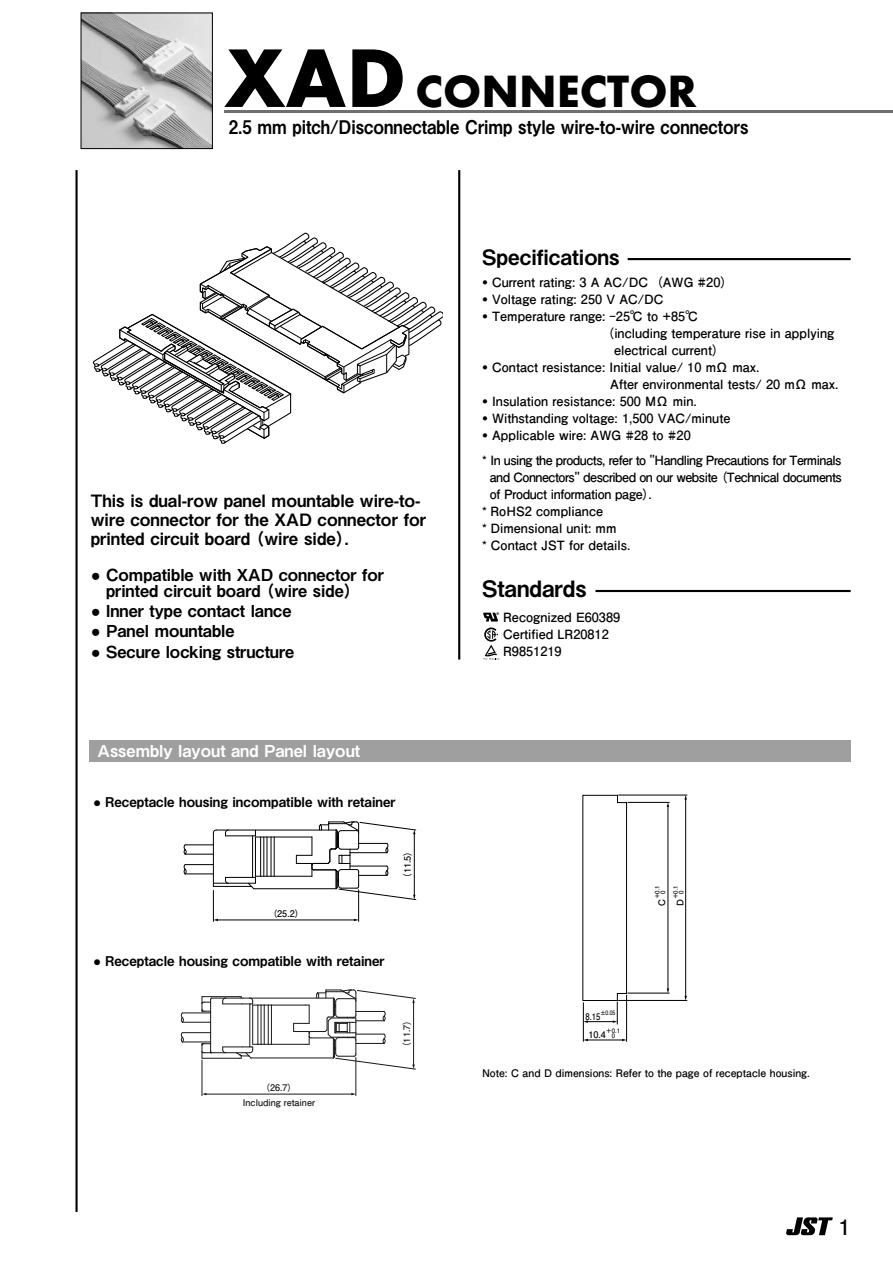
<style>
.page{position:relative;width:893px;height:1263px;background:#fff}
.page>*{position:absolute;margin:0;border:0;box-sizing:border-box;transform-origin:0 0}
.t1{font:700 46.95px "Futura PT";color:#000}
.t2{font:22.5px "Midashi Go Pr 6 N MB31";color:#000}
.t3{font:700 21.3px "Futo Go B101 Pr 6 N";color:#000}
.t4{font:21px "Midashi Go Pr 6 N MB31";color:#000}
.t5{font:18.75px "Midashi Go Pr 6 N MB31";color:#000;scale:.9 1}
.t6{font:16.95px/19.2px "Midashi Go Pr 6 N MB31";color:#000}
.t7{font:16.5px/16.4px "Midashi Go Pr 6 N MB31";color:#000}
.t8{font:16.5px "Midashi Go Pr 6 N MB31";color:#fff}
.t9{font:13.5px "Midashi Go Pr 6 N MB31";color:#000}
.t10{font:700 12.75px/17px "Futo Go B101 Pr 6 N";color:#000}
.t11{font:700 12.75px/24.5px "Futo Go B101 Pr 6 N";letter-spacing:-.04em;color:#000}
.t12{font:700 12.75px "Futo Go B101 Pr 6 N";letter-spacing:-.025em;color:#000}
.t13{font:700 10.5px "Futo Go B101 Pr 6 N";color:#000}
.t14{font:700 9.15px/15.1px "Futo Go B101 Pr 6 N";color:#191919;text-align:center}
.t15{font:700 9.15px "Futo Go B101 Pr 6 N";color:#000}
.t16{font:700 9.15px "Futo Go B101 Pr 6 N";color:#000;scale:.84 1}
.t17{font:700 9px "Futo Go B101 Pr 6 N";color:#000}
.t18{font:700 9px "Futo Go B101 Pr 6 N";color:#191919}
.t19{font:700 6px/5.7px "Futo Go B101 Pr 6 N";color:#000;text-align:center}
.t20{font:700 6px "Futo Go B101 Pr 6 N";color:#000;scale:.84 1}
.t21{font:700 3.75px "Arial";color:#000}
.s1{font-size:86.25px}
.s2{font-family:"Arial";font-weight:700}
.s3{font-family:"Midashi Go Pr 6 N MB31";font-weight:400}
</style>
<div class="page">
<svg style="left:786px;top:1217px;width:47px;height:18px"></svg>
<svg style="left:81px;top:13px;width:132px;height:136px;background:#b2b2b2"></svg>
<svg style="left:93px;top:232px;width:349px;height:212px"></svg>
<hr style="left:458px;top:170px;width:2px;height:489px;background:#000">
<svg style="left:483px;top:258px;width:367px;height:401px"></svg>
<hr style="left:75px;top:170px;width:3px;height:1042px;background:#000">
<hr style="left:213px;top:890px;width:1px;height:31px;background:#000">
<hr style="left:358px;top:890px;width:1px;height:31px;background:#000">
<hr style="left:217px;top:920px;width:138px;height:1px;background:#000">
<svg style="left:184px;top:844px;width:29px;height:11px"></svg>
<svg style="left:184px;top:863px;width:29px;height:12px"></svg>
<hr style="left:216px;top:830px;width:120px;height:1px;background:#000">
<hr style="left:213px;top:833px;width:1px;height:53px;background:#000">
<hr style="left:254px;top:888px;width:82px;height:1px;background:#000">
<hr style="left:225px;top:877px;width:30px;height:1px;background:#000">
<hr style="left:255px;top:876px;width:57px;height:1px;background:#000">
<hr style="left:252px;top:836px;width:1px;height:41px;background:#000">
<hr style="left:255px;top:837px;width:1px;height:39px;background:#000">
<hr style="left:274px;top:837px;width:1px;height:39px;background:#000">
<hr style="left:271px;top:837px;width:1px;height:39px;background:#000">
<hr style="left:267px;top:837px;width:1px;height:39px;background:#000">
<hr style="left:263px;top:837px;width:1px;height:39px;background:#000">
<hr style="left:260px;top:837px;width:1px;height:39px;background:#000">
<hr style="left:255px;top:837px;width:57px;height:1px;background:#000">
<hr style="left:225px;top:835px;width:30px;height:1px;background:#000">
<svg style="left:247px;top:877px;width:9px;height:13px"></svg>
<hr style="left:213px;top:883px;width:42px;height:1px;background:#000">
<svg style="left:225px;top:877px;width:4px;height:7px"></svg>
<svg style="left:225px;top:829px;width:4px;height:7px"></svg>
<hr style="left:213px;top:886px;width:38px;height:1px;background:#000">
<svg style="left:296px;top:821px;width:120px;height:79px"></svg>
<hr style="left:618px;top:795px;width:69px;height:1px;background:#000">
<hr style="left:618px;top:1000px;width:69px;height:1px;background:#000">
<hr style="left:583px;top:1002px;width:1px;height:40px;background:#000">
<hr style="left:626px;top:995px;width:1px;height:47px;background:#000">
<hr style="left:685px;top:799px;width:1px;height:198px;background:#000">
<hr style="left:628px;top:802px;width:42px;height:1px;background:#000">
<hr style="left:628px;top:993px;width:42px;height:1px;background:#000">
<hr style="left:668px;top:806px;width:1px;height:183px;background:#000">
<svg style="left:582px;top:794px;width:45px;height:230px"></svg>
<hr style="left:587px;top:1040px;width:36px;height:1px;background:#000">
<svg style="left:483px;top:627px;width:16px;height:33px"></svg>
<svg style="left:483px;top:613px;width:15px;height:8px"></svg>
<hr style="left:224px;top:110px;width:669px;height:3px;background:#707070">
<hr style="left:202px;top:1060px;width:1px;height:35px;background:#191919">
<hr style="left:356px;top:1057px;width:1px;height:38px;background:#191919">
<hr style="left:206px;top:1094px;width:146px;height:1px;background:#191919">
<hr style="left:271px;top:1044px;width:34px;height:1px;background:#191919">
<hr style="left:271px;top:1005px;width:1px;height:39px;background:#191919">
<hr style="left:271px;top:1005px;width:34px;height:1px;background:#191919">
<hr style="left:268px;top:1005px;width:1px;height:39px;background:#191919">
<hr style="left:264px;top:1005px;width:1px;height:39px;background:#191919">
<hr style="left:261px;top:1005px;width:1px;height:39px;background:#191919">
<hr style="left:257px;top:1005px;width:1px;height:39px;background:#191919">
<hr style="left:252px;top:1005px;width:1px;height:39px;background:#191919">
<hr style="left:251px;top:1057px;width:82px;height:1px;background:#191919">
<hr style="left:249px;top:1004px;width:1px;height:43px;background:#191919">
<hr style="left:250px;top:998px;width:83px;height:1px;background:#191919">
<hr style="left:210px;top:1000px;width:1px;height:51px;background:#191919">
<svg style="left:181px;top:996px;width:90px;height:27px"></svg>
<svg style="left:181px;top:1031px;width:90px;height:28px"></svg>
<svg style="left:293px;top:989px;width:123px;height:80px"></svg>
<div style="left:89px;top:740px;width:761px;height:21px;background:#9f9f9f"></div>
<hr style="left:628px;top:258px;width:223px;height:2px;background:#000">
<hr style="left:595px;top:590px;width:256px;height:2px;background:#000">
<h1 class="t1" style="left:224px;top:61px;width:474px"><span class="s1">XAD</span> CONNECTOR</h1>
<h3 class="t5" style="left:229px;top:112px;width:579px">2.5 mm pitch/Disconnectable Crimp style wire-to-wire connectors</h3>
<h3 class="t6" style="left:91px;top:490px;width:337px">This is dual-row panel mountable wire-to&shy;wire connector for the XAD connector for printed circuit board (wire side).</h3>
<p class="t7" style="left:106px;top:566px;width:279px;text-indent:-15px"><span class="s2">●</span> Compatible with XAD connector for printed circuit board (wire side)</p>
<p class="t7" style="left:91px;top:602px;width:202px"><span class="s2">●</span> Inner type contact lance</p>
<p class="t7" style="left:91px;top:622px;width:145px"><span class="s2">●</span> Panel mountable</p>
<p class="t7" style="left:91px;top:642px;width:205px"><span class="s2">●</span> Secure locking structure</p>
<p class="t8" style="left:98px;top:737px;width:264px">Assembly layout and Panel layout</p>
<p class="t9" style="left:93px;top:791px;width:304px"><span class="s2">●</span> Receptacle housing incompatible with retainer</p>
<p class="t15" style="left:273px;top:906px;width:28px">(25.2)</p>
<p class="t9" style="left:93px;top:950px;width:293px"><span class="s2">●</span> Receptacle housing compatible with retainer</p>
<p class="t17" style="left:400px;top:878px;width:28px;rotate:-90deg">(11.5)</p>
<p class="t14" style="left:243px;top:1079px;width:74px">(26.7)<br>Including retainer</p>
<p class="t18" style="left:399px;top:1047px;width:28px;rotate:-90deg">(11.7)</p>
<h3 class="t4" style="left:482px;top:240px;width:139px">Specifications</h3>
<p class="t10" style="left:482px;top:273px;width:246px"><span class="s3">•</span> Current rating: 3 A AC/DC (AWG #20)</p>
<p class="t10" style="left:482px;top:290px;width:183px"><span class="s3">•</span> Voltage rating: 250 V AC/DC</p>
<p class="t10" style="left:482px;top:307px;width:218px"><span class="s3">•</span> Temperature range: -25℃ to +85℃</p>
<p class="t10" style="left:608px;top:324px;width:228px">(including temperature rise in applying</p>
<p class="t10" style="left:614px;top:341px;width:106px">electrical current)</p>
<p class="t10" style="left:610px;top:358px;width:230px;text-indent:-128px"><span class="s3">•</span> Contact resistance: Initial value/ 10 mΩ max.<br>After environmental tests/ 20 mΩ max.</p>
<p class="t10" style="left:482px;top:392px;width:216px"><span class="s3">•</span> Insulation resistance: 500 MΩ min.</p>
<p class="t10" style="left:482px;top:409px;width:250px"><span class="s3">•</span> Withstanding voltage: 1,500 VAC/minute</p>
<p class="t11" style="left:482px;top:423px;width:361px"><span class="s3">•</span> Applicable wire: AWG #28 to #20<br>* In using the products, refer to "Handling Precautions for Terminals</p>
<p class="t11" style="left:490px;top:464px;width:354px">and Connectors" described on our website (Technical documents</p>
<p class="t12" style="left:490px;top:484px;width:163px">of Product information page).</p>
<p class="t10" style="left:482px;top:502px;width:123px">* RoHS2 compliance</p>
<p class="t10" style="left:482px;top:519px;width:136px">* Dimensional unit: mm</p>
<p class="t10" style="left:482px;top:536px;width:150px">* Contact JST for details.</p>
<h2 class="t2" style="left:482px;top:570px;width:106px">Standards</h2>
<p class="t10" style="left:503px;top:608px;width:118px">Recognized E60389<br>Certified LR20812<br>R9851219</p>
<p class="t21" style="left:496px;top:611px;width:4px">®</p>
<p class="t21" style="left:530px;top:650px;width:4px">®</p>
<p class="t19" style="left:654px;top:899px;width:15px;rotate:-90deg">＋0.1<br>0</p>
<p class="t17" style="left:655px;top:905px;width:8px;rotate:-90deg">C</p>
<p class="t19" style="left:672px;top:899px;width:15px;rotate:-90deg">＋0.1<br>0</p>
<p class="t17" style="left:673px;top:905px;width:8px;rotate:-90deg">D</p>
<p class="t16" style="left:586px;top:1009px;width:19px">8.15</p>
<p class="t20" style="left:600px;top:1008px;width:19px">±0.05</p>
<p class="t15" style="left:588px;top:1027px;width:19px">10.4</p>
<p class="t19" style="left:606px;top:1027px;width:16px;line-height:5.2px">＋0.1<br>0</p>
<p class="t13" style="left:482px;top:1064px;width:329px">Note: C and D dimensions: Refer to the page of receptacle housing.</p>
<h3 class="t3" style="left:839px;top:1210px;width:13px">1</h3>
</div>
